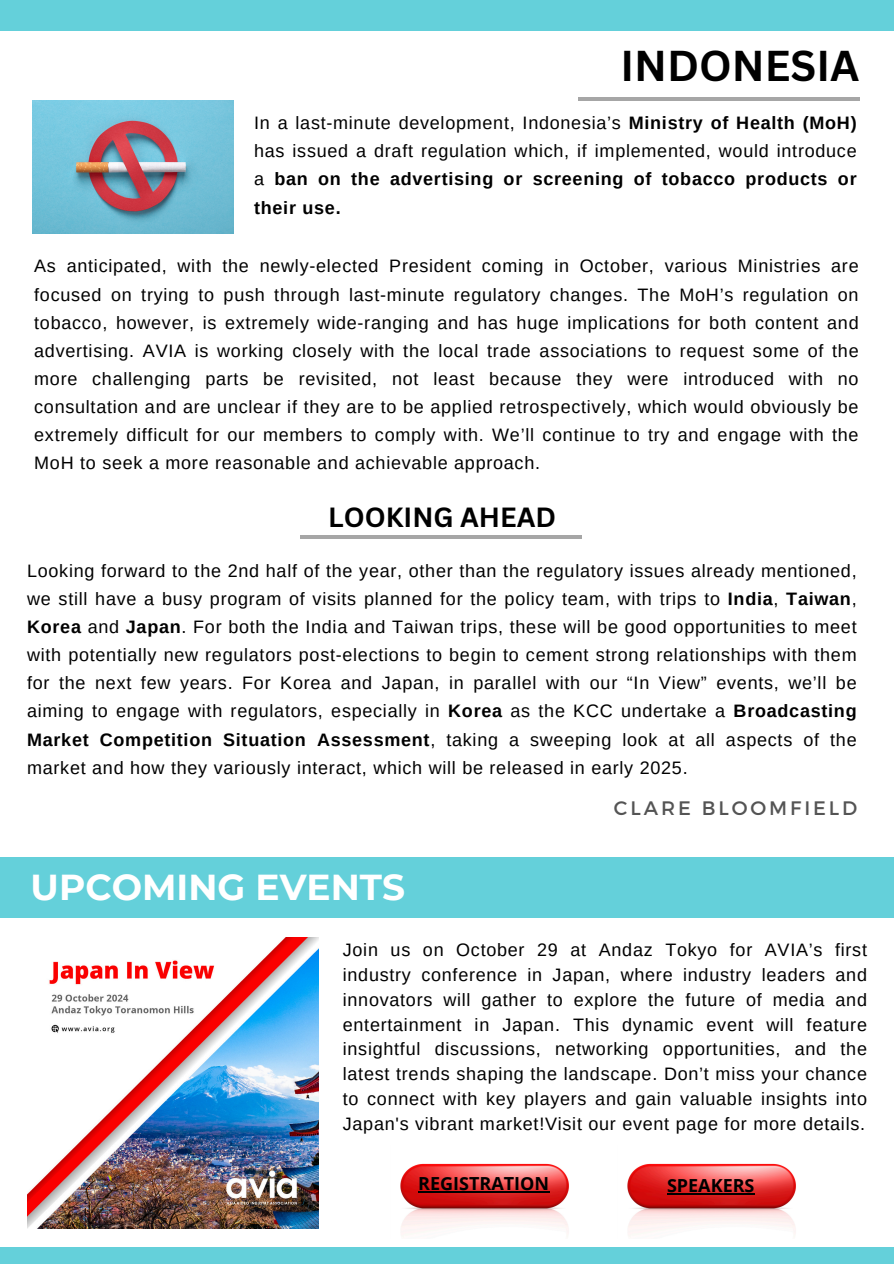
<style>
.page{position:relative;width:894px;height:1264px;background:#fff}
.page>*{position:absolute;margin:0;border:0;box-sizing:border-box;transform-origin:0 0}
.t1{font:700 42px "Canva Sans";color:#000}
.t2{font:700 36px "Montserrat";color:#fff}
.t3{font:700 27px "Canva Sans";color:#000}
.t4{font:19.5px "Montserrat";letter-spacing:.15em;color:#545454}
.t5{font:18px/28.2px "Arimo";letter-spacing:.04em;color:#000;text-align:justify}
.t6{font:700 18px "Open Sans";color:#000}
.s1{font-weight:700}
</style>
<div class="page">
<div style="left:0;top:0;width:893px;height:30px;background:#64d0da"></div>
<div style="left:0;top:1247px;width:893px;height:16px;background:#64d0da"></div>
<div style="left:0;top:856px;width:893px;height:61px;background:#64d0da"></div>
<hr style="left:300px;top:535px;width:281px;height:4px;background:#a6a6a6">
<hr style="left:578px;top:97px;width:281px;height:3px;background:#a6a6a6">
<img style="left:32px;top:100px;width:202px;height:134px">
<img style="left:27px;top:937px;width:291px;height:291px">
<img style="left:400px;top:1163px;width:169px;height:65px">
<img style="left:627px;top:1163px;width:169px;height:65px">
<hr style="left:418px;top:1191px;width:131px;height:1px;background:#000">
<hr style="left:666px;top:1193px;width:88px;height:1px;background:#000">
<p class="t1" style="left:620px;top:36px;width:240px">INDONESIA</p>
<p class="t5" style="left:254px;top:109px;width:604px">In a last-minute development, Indonesia’s <span class="s1">Ministry of Health (MoH) </span>has issued a draft regulation which, if implemented, would introduce a <span class="s1">ban on the advertising or screening of tobacco products or their use.</span></p>
<p class="t5" style="left:34px;top:252px;width:825px">As anticipated, with the newly-elected President coming in October, various Ministries are focused on trying to push through last-minute regulatory changes. The MoH’s regulation on tobacco, however, is extremely wide-ranging and has huge implications for both content and advertising. AVIA is working closely with the local trade associations to request some of the more challenging parts be revisited, not least because they were introduced with no consultation and are unclear if they are to be applied retrospectively, which would obviously be extremely difficult for our members to comply with. We’ll continue to try and engage with the MoH to seek a more reasonable and achievable approach.</p>
<h5 class="t3" style="left:328px;top:498px;width:229px">LOOKING AHEAD</h5>
<p class="t5" style="left:27px;top:556px;width:830px">Looking forward to the 2nd half of the year, other than the regulatory issues already mentioned, we still have a busy program of visits planned for the policy team, with trips to <span class="s1">India</span>, <span class="s1">Taiwan</span>, <span class="s1">Korea</span> and <span class="s1">Japan</span>. For both the India and Taiwan trips, these will be good opportunities to meet with potentially new regulators post-elections to begin to cement strong relationships with them for the next few years. For Korea and Japan, in parallel with our “In View” events, we’ll be aiming to engage with regulators, especially in <span class="s1">Korea</span> as the KCC undertake a <span class="s1">Broadcasting Market Competition Situation Assessment</span>, taking a sweeping look at all aspects of the market and how they variously interact, which will be released in early 2025.</p>
<h2 class="t2" style="left:31px;top:865px;width:376px">UPCOMING EVENTS</h2>
<h3 class="t4" style="left:613px;top:795px;width:245px">CLARE BLOOMFIELD</h3>
<p class="t5" style="left:343px;top:937px;width:525px;line-height:24.8px">Join us on October 29 at Andaz Tokyo for AVIA’s first industry conference in Japan, where industry leaders and innovators will gather to explore the future of media and entertainment in Japan. This dynamic event will feature insightful discussions, networking opportunities, and the latest trends shaping the landscape. Don’t miss your chance to connect with key players and gain valuable insights into Japan's vibrant market!Visit our event page for more details.</p>
<p class="t6" style="left:418px;top:1170px;width:132px">REGISTRATION</p>
<h4 class="t6" style="left:666px;top:1173px;width:89px">SPEAKERS</h4>
</div>
